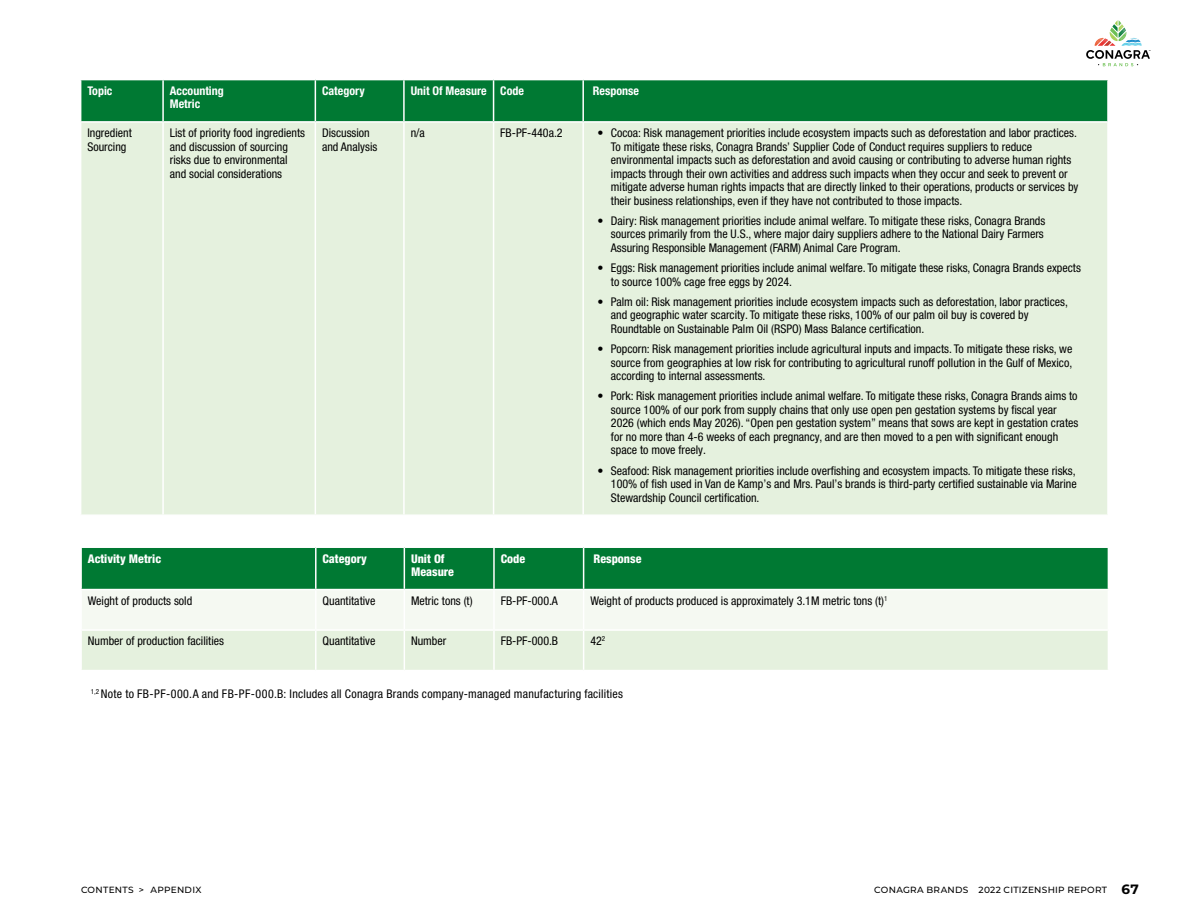
<style>
.page{position:relative;width:1188px;height:918px;background:#fff}
.page>*{position:absolute;margin:0;border:0;box-sizing:border-box;transform-origin:0 0}
.SASB_Body_Copy{font:condensed 12px/13.5px "Helvetica Neue LT Pro";color:#000}
.Legal_2_tabs{font:condensed 12px "Helvetica Neue LT Pro";letter-spacing:.02em;color:#000}
.SASB_Body_Copy-2{font:700 condensed 12px/13.5px "Helvetica Neue LT Pro";color:#fff}
.SASB_Body_Copy-3{font:800 condensed 12px/13.5px "Helvetica Neue LT Pro";color:#fff}
.t1{font:500 9px "Montserrat";letter-spacing:.03em;color:#000}
.s1{font-weight:700;font-size:13.5px}
</style>
<div class="page">
<div style="left:81px;top:80px;width:1026px;height:41px;background:#007933"></div>
<div style="left:81px;top:123px;width:1026px;height:391px;background:#e5f1de"></div>
<hr style="left:162px;top:80px;width:2px;height:41px;background:#fff">
<hr style="left:315px;top:80px;width:1px;height:41px;background:#fff">
<hr style="left:403px;top:80px;width:2px;height:41px;background:#fff">
<hr style="left:493px;top:80px;width:1px;height:41px;background:#fff">
<hr style="left:582px;top:80px;width:2px;height:41px;background:#fff">
<hr style="left:162px;top:123px;width:2px;height:391px;background:#fff">
<hr style="left:315px;top:123px;width:1px;height:391px;background:#fff">
<hr style="left:403px;top:123px;width:2px;height:391px;background:#fff">
<hr style="left:493px;top:123px;width:1px;height:391px;background:#fff">
<hr style="left:582px;top:123px;width:2px;height:391px;background:#fff">
<div style="left:82px;top:548px;width:1026px;height:41px;background:#007933"></div>
<svg style="left:82px;top:591px;width:1026px;height:79px"></svg>
<hr style="left:315px;top:548px;width:2px;height:41px;background:#fff">
<hr style="left:404px;top:548px;width:1px;height:41px;background:#fff">
<hr style="left:493px;top:548px;width:2px;height:41px;background:#fff">
<hr style="left:583px;top:548px;width:1px;height:41px;background:#fff">
<hr style="left:315px;top:590px;width:2px;height:39px;background:#fff">
<hr style="left:404px;top:590px;width:1px;height:39px;background:#fff">
<hr style="left:493px;top:590px;width:2px;height:39px;background:#fff">
<hr style="left:583px;top:590px;width:1px;height:39px;background:#fff">
<hr style="left:80px;top:629px;width:236px;height:2px;background:#fff">
<hr style="left:316px;top:629px;width:88px;height:2px;background:#fff">
<hr style="left:315px;top:631px;width:2px;height:39px;background:#fff">
<hr style="left:404px;top:629px;width:90px;height:2px;background:#fff">
<hr style="left:404px;top:631px;width:1px;height:39px;background:#fff">
<hr style="left:494px;top:629px;width:90px;height:2px;background:#fff">
<hr style="left:493px;top:631px;width:2px;height:39px;background:#fff">
<hr style="left:584px;top:629px;width:525px;height:2px;background:#fff">
<hr style="left:583px;top:631px;width:1px;height:39px;background:#fff">
<svg style="left:1086px;top:20px;width:65px;height:46px"></svg>
<p class="SASB_Body_Copy-2" style="left:87px;top:84px;width:27px">Topic</p>
<p class="SASB_Body_Copy-2" style="left:170px;top:84px;width:55px">Accounting<br>Metric</p>
<p class="SASB_Body_Copy-2" style="left:322px;top:84px;width:44px">Category</p>
<p class="SASB_Body_Copy-2" style="left:411px;top:84px;width:77px">Unit Of Measure</p>
<p class="SASB_Body_Copy-2" style="left:500px;top:84px;width:25px">Code</p>
<p class="SASB_Body_Copy-2" style="left:593px;top:84px;width:48px">Response</p>
<p class="SASB_Body_Copy" style="left:87px;top:126px;width:46px">Ingredient<br>Sourcing</p>
<p class="SASB_Body_Copy" style="left:170px;top:126px;width:137px">List of priority food ingredients and discussion of sourcing risks due to environmental and social considerations</p>
<p class="SASB_Body_Copy" style="left:322px;top:126px;width:57px">Discussion and Analysis</p>
<p class="SASB_Body_Copy" style="left:411px;top:126px;width:16px">n/a</p>
<p class="SASB_Body_Copy" style="left:500px;top:126px;width:64px">FB-PF-440a.2</p>
<p class="SASB_Body_Copy" style="left:611px;top:126px;width:469px;text-indent:-14px">• Cocoa: Risk management priorities include ecosystem impacts such as deforestation and labor practices.<br>To mitigate these risks, Conagra Brands’ Supplier Code of Conduct requires suppliers to reduce environmental impacts such as deforestation and avoid causing or contributing to adverse human rights impacts through their own activities and address such impacts when they occur and seek to prevent or mitigate adverse human rights impacts that are directly linked to their operations, products or services by their business relationships, even if they have not contributed to those impacts.</p>
<p class="SASB_Body_Copy" style="left:611px;top:214px;width:436px;text-indent:-14px">• Dairy: Risk management priorities include animal welfare. To mitigate these risks, Conagra Brands sources primarily from the U.S., where major dairy suppliers adhere to the National Dairy Farmers<br>Assuring Responsible Management (FARM) Animal Care Program.</p>
<p class="SASB_Body_Copy" style="left:611px;top:261px;width:472px;text-indent:-14px">• Eggs: Risk management priorities include animal welfare. To mitigate these risks, Conagra Brands expects to source 100% cage free eggs by 2024.</p>
<p class="SASB_Body_Copy" style="left:611px;top:295px;width:459px;text-indent:-14px">• Palm oil: Risk management priorities include ecosystem impacts such as deforestation, labor practices, and geographic water scarcity. To mitigate these risks, 100% of our palm oil buy is covered by<br>Roundtable on Sustainable Palm Oil (RSPO) Mass Balance certification.</p>
<p class="SASB_Body_Copy" style="left:611px;top:342px;width:463px;text-align:justify;text-indent:-14px">• Popcorn: Risk management priorities include agricultural inputs and impacts. To mitigate these risks, we source from geographies at low risk for contributing to agricultural runoff pollution in the Gulf of Mexico, according to internal assessments.</p>
<p class="SASB_Body_Copy" style="left:611px;top:389px;width:469px;text-indent:-14px">• Pork: Risk management priorities include animal welfare. To mitigate these risks, Conagra Brands aims to source 100% of our pork from supply chains that only use open pen gestation systems by fiscal year 2026 (which ends May 2026). “Open pen gestation system” means that sows are kept in gestation crates for no more than 4-6 weeks of each pregnancy, and are then moved to a pen with significant enough space to move freely.</p>
<p class="SASB_Body_Copy" style="left:611px;top:464px;width:467px;text-align:justify;text-indent:-14px">• Seafood: Risk management priorities include overfishing and ecosystem impacts. To mitigate these risks, 100% of fish used in Van de Kamp’s and Mrs. Paul’s brands is third-party certified sustainable via Marine Stewardship Council certification.</p>
<p class="SASB_Body_Copy-3" style="left:88px;top:551px;width:75px">Activity Metric</p>
<p class="SASB_Body_Copy-3" style="left:323px;top:551px;width:46px">Category</p>
<p class="SASB_Body_Copy-3" style="left:411px;top:551px;width:44px">Unit Of<br>Measure</p>
<p class="SASB_Body_Copy-3" style="left:501px;top:551px;width:26px">Code</p>
<p class="SASB_Body_Copy-3" style="left:593px;top:551px;width:49px">Response</p>
<p class="SASB_Body_Copy" style="left:88px;top:594px;width:106px">Weight of products sold</p>
<p class="SASB_Body_Copy" style="left:323px;top:594px;width:54px">Quantitative</p>
<p class="SASB_Body_Copy" style="left:411px;top:594px;width:63px">Metric tons (t)</p>
<p class="SASB_Body_Copy" style="left:501px;top:594px;width:59px">FB-PF-000.A</p>
<p class="SASB_Body_Copy" style="left:590px;top:594px;width:299px">Weight of products produced is approximately 3.1M metric tons (t)<sup>1</sup></p>
<p class="SASB_Body_Copy" style="left:88px;top:634px;width:138px">Number of production facilities</p>
<p class="SASB_Body_Copy" style="left:323px;top:634px;width:54px">Quantitative</p>
<p class="SASB_Body_Copy" style="left:411px;top:634px;width:37px">Number</p>
<p class="SASB_Body_Copy" style="left:501px;top:634px;width:59px">FB-PF-000.B</p>
<p class="SASB_Body_Copy" style="left:590px;top:634px;width:16px">42<sup>2</sup></p>
<p class="Legal_2_tabs" style="left:91px;top:687px;width:534px"><sup>1,2</sup> Note to FB-PF-000.A and FB-PF-000.B: Includes all Conagra Brands company-managed manufacturing facilities</p>
<p class="t1" style="left:81px;top:883px;width:122px">CONTENTS &gt; APPENDIX</p>
<p class="t1" style="left:874px;top:883px;width:266px">CONAGRA BRANDS 2022 CITIZENSHIP REPORT <span class="s1">67</span></p>
</div>
